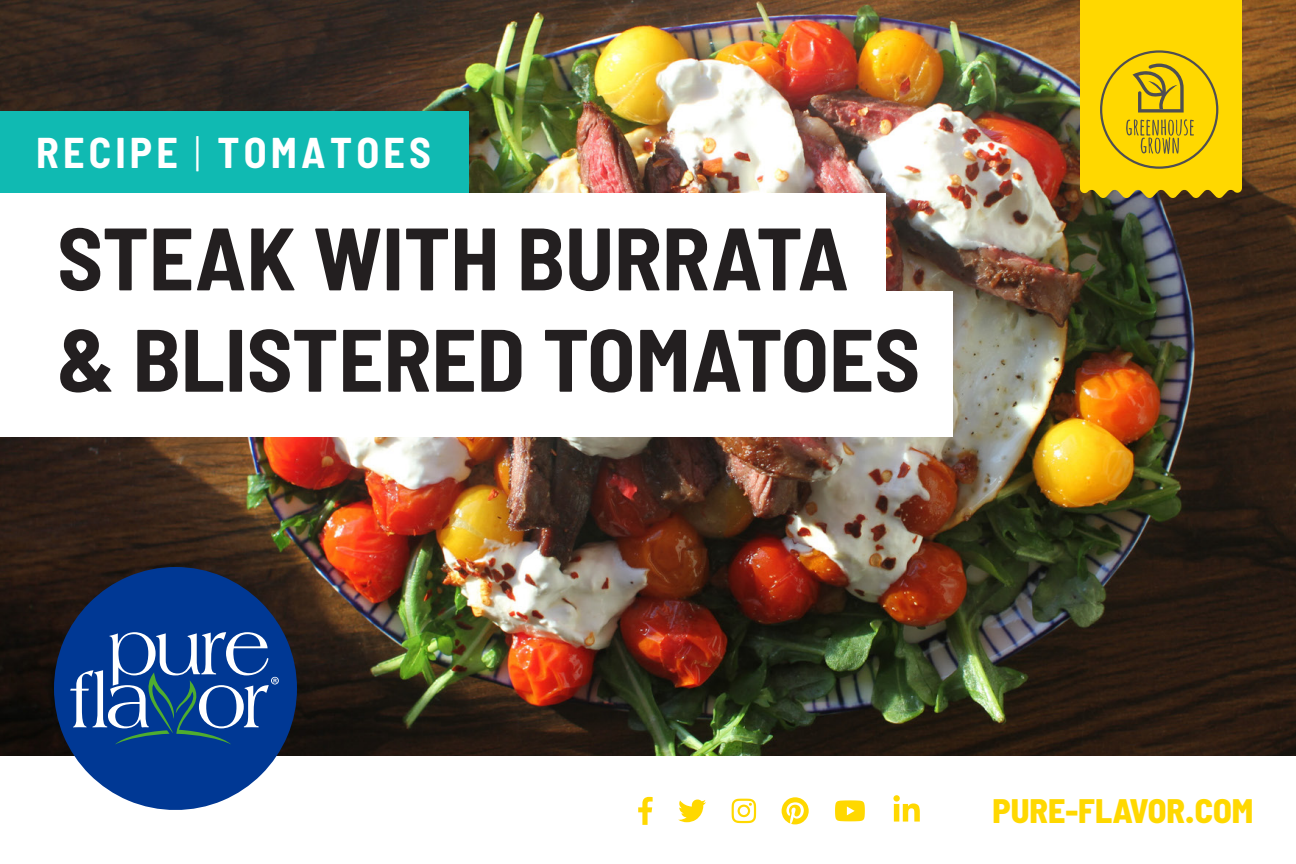
<style>
.page{position:relative;width:1296px;height:864px;background:#fff}
.page>*{position:absolute;margin:0;border:0;box-sizing:border-box;transform-origin:0 0}
.t1{font:700 semi-condensed 88.5px/101.4px "Barlow";color:#231f20}
.t2{font:700 semi-condensed 42px "Barlow";letter-spacing:.1em;color:#fff}
.t3{font:800 semi-condensed 34.2px "Barlow";color:#ffd800}
.s1{font-weight:300}
</style>
<div class="page">
<img style="left:0;top:0;width:1296px;height:756px">
<div style="left:0;top:291px;width:952px;height:146px;background:#fff"></div>
<div style="left:0;top:193px;width:886px;height:146px;background:#fff"></div>
<div style="left:0;top:112px;width:468px;height:81px;background:#10bab2"></div>
<svg style="left:54px;top:567px;width:243px;height:243px;fill:#003894"></svg>
<svg style="left:70px;top:632px;width:209px;height:113px"></svg>
<svg style="left:1080px;top:0;width:162px;height:199px"></svg>
<svg style="left:638px;top:797px;width:227px;height:28px"></svg>
<svg style="left:893px;top:795px;width:27px;height:27px"></svg>
<p class="t2" style="left:36px;top:127px;width:397px">RECIPE <span class="s1">|</span> TOMATOES</p>
<p class="t1" style="left:57px;top:206px;width:865px">STEAK WITH BURRATA &amp; BLISTERED TOMATOES</p>
<p class="t3" style="left:992px;top:790px;width:262px">PURE-FLAVOR.COM</p>
</div>
